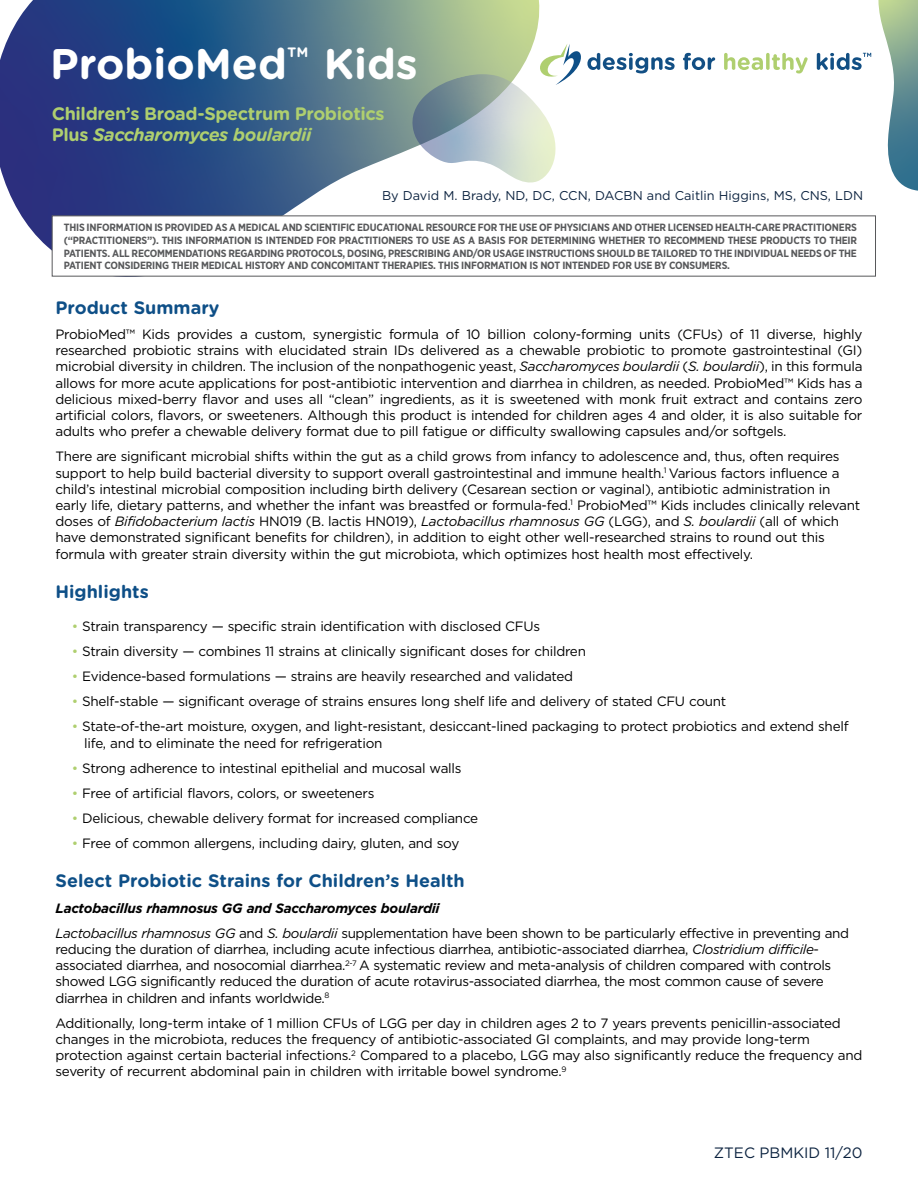
<style>
.page{position:relative;width:918px;height:1188px;background:#fff}
.page>*{position:absolute;margin:0;border:0;box-sizing:border-box;transform-origin:0 0}
.t1{font:700 42.75px "Gotham Rounded";color:#fff}
.t2{font:700 18px "Gotham Rounded";color:#0e4f87}
.t3{font:700 18px/21px "Gotham Rounded";letter-spacing:-.02em;color:#afcf6f}
.t4{font:15px "Gotham";color:#0c2340}
.t5{font:13.5px/16.2px "Gotham";letter-spacing:-.02em;color:#000}
.t6{font:12.75px "Gotham";color:#0c2340}
.t7{font:700 10.5px/12.6px "Gotham Narrow";letter-spacing:-.02em;color:#58595b;text-align:justify}
.s1{font-style:italic}
.s2{color:#afcf6f}
.s3{font-weight:700;font-style:italic}
</style>
<div class="page">
<svg style="left:0;top:0;width:542px;height:277px;background:#4d6890"></svg>
<svg style="left:878px;top:0;width:40px;height:191px"></svg>
<div style="left:52px;top:216px;width:824px;height:61px;background:#fff;border:1px solid #58595b"></div>
<div style="left:374px;top:181px;width:498px;height:31px;background:#fff"></div>
<svg style="left:410px;top:39px;width:265px;height:144px"></svg>
<svg style="left:683px;top:53px;width:32px;height:17px"></svg>
<svg style="left:724px;top:53px;width:39px;height:17px"></svg>
<svg style="left:766px;top:53px;width:4px;height:17px"></svg>
<svg style="left:772px;top:53px;width:36px;height:20px"></svg>
<svg style="left:817px;top:53px;width:54px;height:17px"></svg>
<h1 class="t1" style="left:50px;top:33px;width:369px">ProbioMed<sup>™</sup> Kids</h1>
<h2 class="t3" style="left:52px;top:103px;width:334px">Children’s Broad-Spectrum Probiotics<br>Plus <span class="s1">Saccharomyces boulardii</span></h2>
<p class="t6" style="left:382px;top:187px;width:483px">By David M. Brady, ND, DC, CCN, DACBN and Caitlin Higgins, MS, CNS, LDN</p>
<p class="t7" style="left:64px;top:221px;width:795px">THIS INFORMATION IS PROVIDED AS A MEDICAL AND SCIENTIFIC EDUCATIONAL RESOURCE FOR THE USE OF PHYSICIANS AND OTHER LICENSED HEALTH-CARE PRACTITIONERS (“PRACTITIONERS”). THIS INFORMATION IS INTENDED FOR PRACTITIONERS TO USE AS A BASIS FOR DETERMINING WHETHER TO RECOMMEND THESE PRODUCTS TO THEIR PATIENTS. ALL RECOMMENDATIONS REGARDING PROTOCOLS, DOSING, PRESCRIBING AND/OR USAGE INSTRUCTIONS SHOULD BE TAILORED TO THE INDIVIDUAL NEEDS OF THE PATIENT CONSIDERING THEIR MEDICAL HISTORY AND CONCOMITANT THERAPIES. THIS INFORMATION IS NOT INTENDED FOR USE BY CONSUMERS.</p>
<h2 class="t2" style="left:56px;top:294px;width:165px">Product Summary</h2>
<p class="t5" style="left:56px;top:326px;width:809px;text-align:justify">ProbioMed™ Kids provides a custom, synergistic formula of 10 billion colony-forming units (CFUs) of 11 diverse, highly researched probiotic strains with elucidated strain IDs delivered as a chewable probiotic to promote gastrointestinal (GI) microbial diversity in children. The inclusion of the nonpathogenic yeast, <span class="s1">Saccharomyces boulardii</span> (<span class="s1">S. boulardii</span>), in this formula allows for more acute applications for post-antibiotic intervention and diarrhea in children, as needed. ProbioMed™ Kids has a delicious mixed-berry flavor and uses all “clean” ingredients, as it is sweetened with monk fruit extract and contains zero artificial colors, flavors, or sweeteners. Although this product is intended for children ages 4 and older, it is also suitable for adults who prefer a chewable delivery format due to pill fatigue or difficulty swallowing capsules and/or softgels.</p>
<p class="t5" style="left:55px;top:448px;width:806px">There are significant microbial shifts within the gut as a child grows from infancy to adolescence and, thus, often requires support to help build bacterial diversity to support overall gastrointestinal and immune health.<sup>1</sup> Various factors influence a child’s intestinal microbial composition including birth delivery (Cesarean section or vaginal), antibiotic administration in early life, dietary patterns, and whether the infant was breastfed or formula-fed.<sup>1</sup> ProbioMed™ Kids includes clinically relevant doses of <span class="s1">Bifidobacterium lactis</span> HN019 (B. lactis HN019), <span class="s1">Lactobacillus rhamnosus GG</span> (LGG), and <span class="s1">S. boulardii</span> (all of which have demonstrated significant benefits for children), in addition to eight other well-researched strains to round out this formula with greater strain diversity within the gut microbiota, which optimizes host health most effectively.</p>
<h2 class="t2" style="left:56px;top:578px;width:95px">Highlights</h2>
<p class="t5" style="left:72px;top:617px;width:470px"><span class="s2">•</span> Strain transparency — specific strain identification with disclosed CFUs</p>
<p class="t5" style="left:72px;top:643px;width:516px"><span class="s2">•</span> Strain diversity — combines 11 strains at clinically significant doses for children</p>
<p class="t5" style="left:72px;top:668px;width:503px"><span class="s2">•</span> Evidence-based formulations — strains are heavily researched and validated</p>
<p class="t5" style="left:72px;top:693px;width:656px"><span class="s2">•</span> Shelf-stable — significant overage of strains ensures long shelf life and delivery of stated CFU count</p>
<p class="t5" style="left:84px;top:718px;width:766px;text-indent:-13px"><span class="s2">•</span> State-of-the-art moisture, oxygen, and light-resistant, desiccant-lined packaging to protect probiotics and extend shelf life, and to eliminate the need for refrigeration</p>
<p class="t5" style="left:72px;top:760px;width:391px"><span class="s2">•</span> Strong adherence to intestinal epithelial and mucosal walls</p>
<p class="t5" style="left:72px;top:785px;width:304px"><span class="s2">•</span> Free of artificial flavors, colors, or sweeteners</p>
<p class="t5" style="left:72px;top:810px;width:408px"><span class="s2">•</span> Delicious, chewable delivery format for increased compliance</p>
<p class="t5" style="left:72px;top:835px;width:389px"><span class="s2">•</span> Free of common allergens, including dairy, gluten, and soy</p>
<h2 class="t2" style="left:56px;top:868px;width:411px">Select Probiotic Strains for Children’s Health</h2>
<p class="t5" style="left:56px;top:895px;width:795px;line-height:25.2px"><span class="s3">Lactobacillus rhamnosus GG and Saccharomyces boulardii<br></span><span class="s1">Lactobacillus rhamnosus GG</span> and <span class="s1">S. boulardii</span> supplementation have been shown to be particularly effective in preventing and</p>
<p class="t5" style="left:56px;top:941px;width:777px">reducing the duration of diarrhea, including acute infectious diarrhea, antibiotic-associated diarrhea, <span class="s1">Clostridium difficile&shy;</span>associated diarrhea, and nosocomial diarrhea.<sup>2-7</sup> A systematic review and meta-analysis of children compared with controls showed LGG significantly reduced the duration of acute rotavirus-associated diarrhea, the most common cause of severe diarrhea in children and infants worldwide.<sup>8</sup></p>
<p class="t5" style="left:55px;top:1015px;width:809px">Additionally, long-term intake of 1 million CFUs of LGG per day in children ages 2 to 7 years prevents penicillin-associated changes in the microbiota, reduces the frequency of antibiotic-associated GI complaints, and may provide long-term protection against certain bacterial infections.<sup>2</sup> Compared to a placebo, LGG may also significantly reduce the frequency and severity of recurrent abdominal pain in children with irritable bowel syndrome.<sup>9</sup></p>
<p class="t4" style="left:714px;top:1143px;width:150px">ZTEC PBMKID 11/20</p>
</div>
